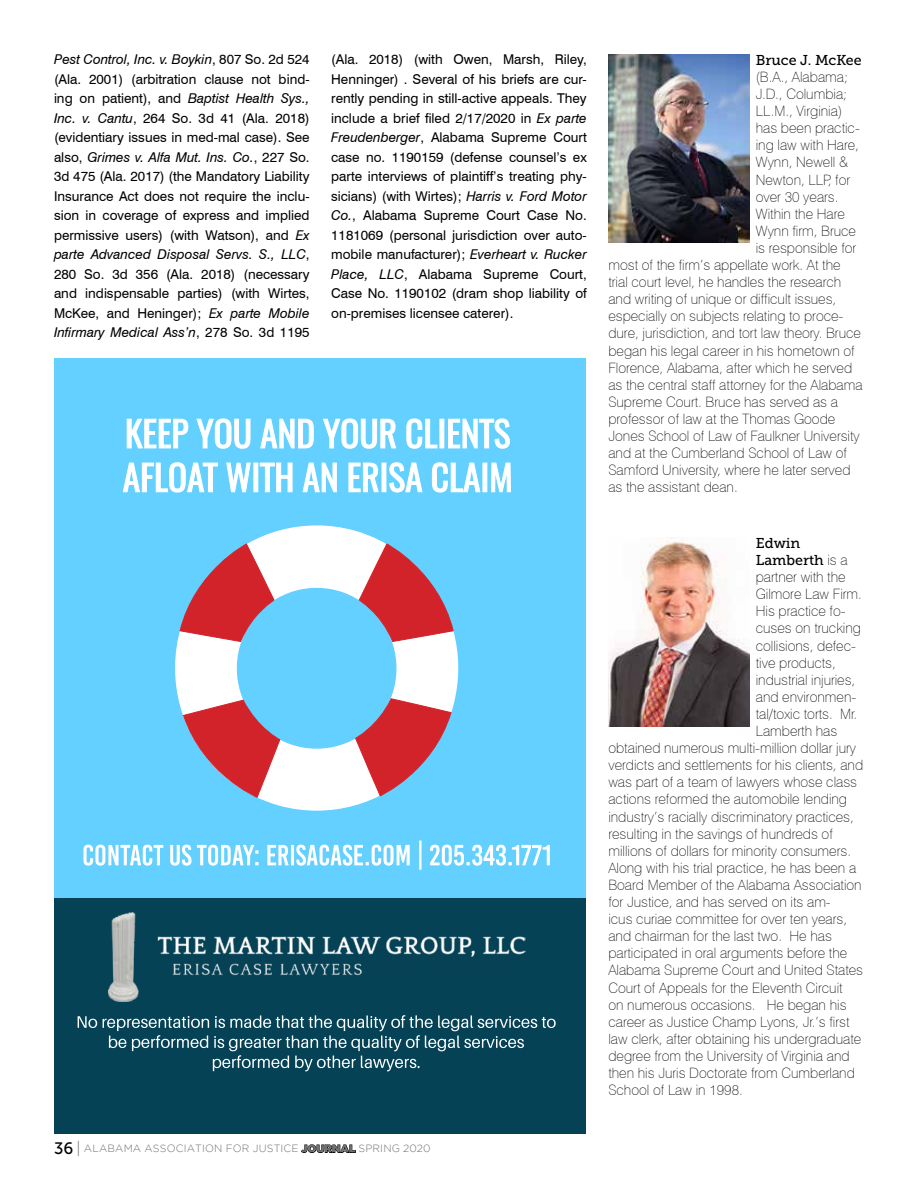
<style>
.page{position:relative;width:918px;height:1188px;background:#fff}
.page>*{position:absolute;margin:0;border:0;box-sizing:border-box;transform-origin:0 0}
.t1{font:100 14.25px "Swiss 721 BT";color:#000}
.t2{font:14.25px/17.1px "Museo Slab 500";color:#000}
.t3{font:13.5px/19.5px "Swiss 721 BT";color:#000;text-align:justify}
.t4{font:300 10.5px "Gotham";letter-spacing:.015em;color:#717073}
.s1{font-style:italic}
.s2{font-family:"Museo Sans 500";font-weight:400;font-size:16.5px;color:#000}
.s3{font-size:16.5px}
.s4{font-weight:900;color:#000}
.s5{font-family:"Swiss 721 BT";font-weight:100}
</style>
<div class="page">
<div style="left:54px;top:359px;width:531px;height:560px;background:#63d0ff"></div>
<svg style="left:175px;top:525px;width:284px;height:286px"></svg>
<svg style="left:179px;top:544px;width:95px;height:98px"></svg>
<svg style="left:359px;top:544px;width:95px;height:98px"></svg>
<svg style="left:183px;top:700px;width:97px;height:98px"></svg>
<svg style="left:355px;top:698px;width:97px;height:98px"></svg>
<div style="left:54px;top:898px;width:531px;height:236px;background:#064256"></div>
<img style="left:109px;top:913px;width:416px;height:89px">
<svg style="left:78px;top:1015px;width:478px;height:56px"></svg>
<svg style="left:83px;top:841px;width:467px;height:29px"></svg>
<svg style="left:123px;top:462px;width:388px;height:31px"></svg>
<svg style="left:127px;top:418px;width:383px;height:31px"></svg>
<img style="left:608px;top:54px;width:141px;height:189px">
<img style="left:608px;top:537px;width:141px;height:189px">
<p class="t3" style="left:54px;top:49px;width:257px"><span class="s1">Pest Control, Inc. v. Boykin</span>, 807 So. 2d 524 (Ala. 2001) (arbitration clause not bind&shy;ing on patient), and <span class="s1">Baptist Health Sys., Inc. v. Cantu</span>, 264 So. 3d 41 (Ala. 2018) (evidentiary issues in med-mal case). See also, <span class="s1">Grimes v. Alfa Mut. Ins. Co.</span>, 227 So.<br>3d 475 (Ala. 2017) (the Mandatory Liability Insurance Act does not require the inclu&shy;sion in coverage of express and implied permissive users) (with Watson), and <span class="s1">Ex parte Advanced Disposal Servs. S., LLC</span>, 280 So. 3d 356 (Ala. 2018) (necessary and indispensable parties) (with Wirtes, McKee, and Heninger); <span class="s1">Ex parte Mobile Infirmary Medical Ass’n</span>, 278 So. 3d 1195</p>
<p class="t3" style="left:331px;top:49px;width:257px">(Ala. 2018) (with Owen, Marsh, Riley, Henninger) . Several of his briefs are cur&shy;rently pending in still-active appeals. They include a brief filed 2/17/2020 in <span class="s1">Ex parte Freudenberger</span>, Alabama Supreme Court case no. 1190159 (defense counsel’s ex parte interviews of plaintiff’s treating phy&shy;sicians) (with Wirtes); <span class="s1">Harris v. Ford Motor Co.</span>, Alabama Supreme Court Case No.<br>1181069 (personal jurisdiction over auto&shy;mobile manufacturer); <span class="s1">Everheart v. Rucker Place, LLC</span>, Alabama Supreme Court, Case No. 1190102 (dram shop liability of on-premises licensee caterer).</p>
<p class="t4" style="left:54px;top:1143px;width:378px"><span class="s2">36</span> <span class="s3">|</span> ALABAMA ASSOCIATION FOR JUSTICE <span class="s4">JOURNAL</span> SPRING 2020</p>
<p class="t2" style="left:756px;top:51px;width:107px">Bruce J. McKee</p>
<p class="t1" style="left:756px;top:68px;width:94px">(B.A., Alabama;</p>
<p class="t1" style="left:756px;top:85px;width:93px">J.D., Columbia;</p>
<p class="t1" style="left:756px;top:102px;width:88px">LL.M., Virginia)</p>
<p class="t1" style="left:756px;top:120px;width:106px">has been practic-</p>
<p class="t1" style="left:756px;top:137px;width:105px">ing law with Hare,</p>
<p class="t1" style="left:756px;top:154px;width:93px">Wynn, Newell &amp;</p>
<p class="t1" style="left:756px;top:171px;width:96px">Newton, LLP, for</p>
<p class="t1" style="left:756px;top:188px;width:84px">over 30 years.</p>
<p class="t1" style="left:756px;top:205px;width:91px">Within the Hare</p>
<p class="t1" style="left:756px;top:222px;width:102px">Wynn firm, Bruce</p>
<p class="t1" style="left:756px;top:239px;width:102px">is responsible for</p>
<p class="t1" style="left:608px;top:256px;width:234px">most of the firm’s appellate work. At the</p>
<p class="t1" style="left:608px;top:273px;width:234px">trial court level, he handles the research</p>
<p class="t1" style="left:608px;top:291px;width:229px">and writing of unique or difficult issues,</p>
<p class="t1" style="left:608px;top:308px;width:237px">especially on subjects relating to proce-</p>
<p class="t1" style="left:608px;top:325px;width:254px">dure, jurisdiction, and tort law theory. Bruce</p>
<p class="t1" style="left:608px;top:342px;width:248px">began his legal career in his hometown of</p>
<p class="t1" style="left:608px;top:359px;width:245px">Florence, Alabama, after which he served</p>
<p class="t1" style="left:608px;top:376px;width:256px">as the central staff attorney for the Alabama</p>
<p class="t1" style="left:608px;top:393px;width:231px">Supreme Court. Bruce has served as a</p>
<p class="t1" style="left:608px;top:410px;width:228px">professor of law at the Thomas Goode</p>
<p class="t1" style="left:608px;top:427px;width:253px">Jones School of Law of Faulkner University</p>
<p class="t1" style="left:608px;top:444px;width:240px">and at the Cumberland School of Law of</p>
<p class="t1" style="left:608px;top:462px;width:244px">Samford University, where he later served</p>
<p class="t1" style="left:608px;top:479px;width:131px">as the assistant dean.</p>
<p class="t2" style="left:756px;top:535px;width:93px">Edwin<br>Lamberth <span class="s5">is a</span></p>
<p class="t1" style="left:756px;top:568px;width:91px">partner with the</p>
<p class="t1" style="left:756px;top:586px;width:108px">Gilmore Law Firm.</p>
<p class="t1" style="left:756px;top:603px;width:91px">His practice fo-</p>
<p class="t1" style="left:756px;top:620px;width:107px">cuses on trucking</p>
<p class="t1" style="left:756px;top:637px;width:102px">collisions, defec-</p>
<p class="t1" style="left:756px;top:654px;width:82px">tive products,</p>
<p class="t1" style="left:756px;top:671px;width:101px">industrial injuries,</p>
<p class="t1" style="left:756px;top:688px;width:102px">and environmen-</p>
<p class="t1" style="left:756px;top:705px;width:103px">tal/toxic torts. Mr.</p>
<p class="t1" style="left:756px;top:722px;width:83px">Lamberth has</p>
<p class="t1" style="left:608px;top:739px;width:249px">obtained numerous multi-million dollar jury</p>
<p class="t1" style="left:608px;top:757px;width:256px">verdicts and settlements for his clients, and</p>
<p class="t1" style="left:608px;top:774px;width:250px">was part of a team of lawyers whose class</p>
<p class="t1" style="left:608px;top:791px;width:240px">actions reformed the automobile lending</p>
<p class="t1" style="left:608px;top:808px;width:247px">industry’s racially discriminatory practices,</p>
<p class="t1" style="left:608px;top:825px;width:226px">resulting in the savings of hundreds of</p>
<p class="t1" style="left:608px;top:842px;width:244px">millions of dollars for minority consumers.</p>
<p class="t1" style="left:608px;top:859px;width:249px">Along with his trial practice, he has been a</p>
<p class="t1" style="left:608px;top:876px;width:255px">Board Member of the Alabama Association</p>
<p class="t1" style="left:608px;top:893px;width:224px">for Justice, and has served on its am-</p>
<p class="t1" style="left:608px;top:910px;width:240px">icus curiae committee for over ten years,</p>
<p class="t1" style="left:608px;top:928px;width:225px">and chairman for the last two. He has</p>
<p class="t1" style="left:608px;top:945px;width:240px">participated in oral arguments before the</p>
<p class="t1" style="left:608px;top:962px;width:256px">Alabama Supreme Court and United States</p>
<p class="t1" style="left:608px;top:979px;width:236px">Court of Appeals for the Eleventh Circuit</p>
<p class="t1" style="left:608px;top:996px;width:240px">on numerous occasions. He began his</p>
<p class="t1" style="left:608px;top:1013px;width:243px">career as Justice Champ Lyons, Jr.’s first</p>
<p class="t1" style="left:608px;top:1030px;width:254px">law clerk, after obtaining his undergraduate</p>
<p class="t1" style="left:608px;top:1047px;width:243px">degree from the University of Virginia and</p>
<p class="t1" style="left:608px;top:1064px;width:248px">then his Juris Doctorate from Cumberland</p>
<p class="t1" style="left:608px;top:1081px;width:136px">School of Law in 1998.</p>
</div>
